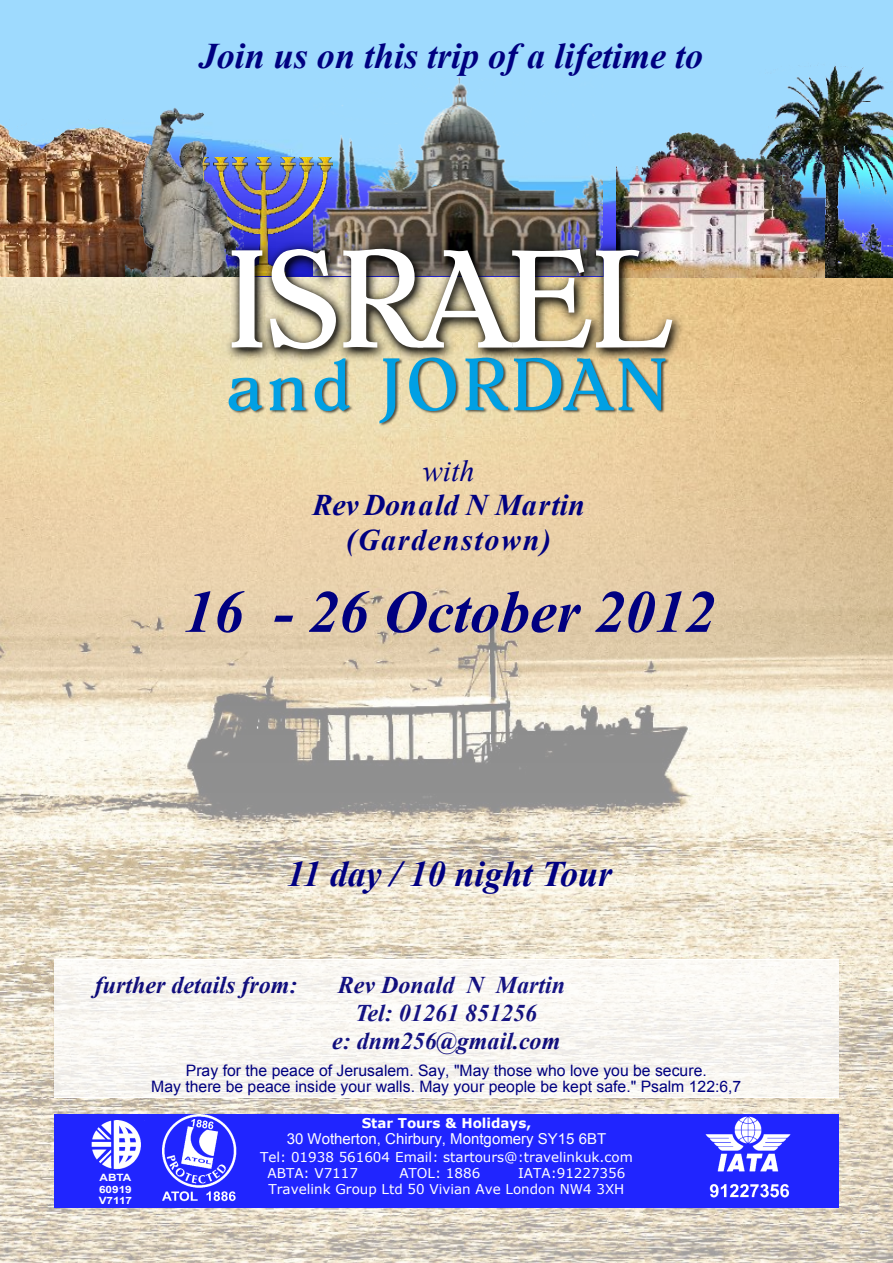
<style>
.page{position:relative;width:893px;height:1263px;background:#fff}
.page>*{position:absolute;margin:0;border:0;box-sizing:border-box;transform-origin:0 0}
.t1{font:135px "Budoken SF";color:#fff}
.t2{font:72px "Budoken SF";letter-spacing:.07em;color:#00a0e4}
.t3{font:italic 700 60px "Times New Roman";color:#000080}
.t4{font:italic 700 36px "Times New Roman";color:#000080}
.t5{font:italic 700 30px/34.5px "Times New Roman";letter-spacing:.055em;color:#000080;text-align:center}
.t6{font:italic 30px "Times New Roman";color:#000080}
.t7{font:italic 700 24px/27.6px "Times New Roman";color:#000080;text-align:center}
.t8{font:15.75px/16.2px "Arial";color:#000080;text-align:center}
.t9{font:15px "Arial";color:#fff}
.t10{font:13.5px/16.4px "Verdana";color:#fff}
.t11{font:700 13.5px "Verdana";color:#fff}
.t12{font:700 10.05px/11.6px "Arial";color:#fff;text-align:justify;scale:1.17 1}
</style>
<div class="page">
<div style="left:0;top:0;width:893px;height:277px;background:#9edafe"></div>
<img style="left:0;top:277px;width:893px;height:986px">
<img style="left:57px;top:397px;width:789px;height:37px">
<img style="left:54px;top:960px;width:785px;height:137px">
<div style="left:54px;top:1114px;width:785px;height:94px;background:#2025ff"></div>
<img style="left:705px;top:1116px;width:86px;height:82px">
<img style="left:163px;top:1114px;width:74px;height:88px">
<img style="left:0;top:120px;width:126px;height:156px">
<img style="left:759px;top:32px;width:134px;height:245px">
<img style="left:314px;top:72px;width:289px;height:128px">
<img style="left:617px;top:126px;width:207px;height:74px">
<img style="left:244px;top:158px;width:89px;height:42px">
<img style="left:126px;top:89px;width:118px;height:111px">
<img style="left:45px;top:200px;width:814px;height:197px">
<img style="left:91px;top:1120px;width:50px;height:49px">
<h3 class="t4" style="left:199px;top:43px;width:506px">Join us on this trip of a lifetime to</h3>
<h1 class="t1" style="left:228px;top:224px;width:444px">ISRAEL</h1>
<h2 class="t2" style="left:227px;top:344px;width:442px">and JORDAN</h2>
<h3 class="t6" style="left:423px;top:460px;width:53px">with</h3>
<h3 class="t5" style="left:312px;top:491px;width:274px">Rev Donald N Martin (Gardenstown)</h3>
<h3 class="t3" style="left:184px;top:591px;width:533px">16 - 26 October 2012</h3>
<h3 class="t4" style="left:287px;top:862px;width:327px">11 day / 10 night Tour</h3>
<h3 class="t7" style="left:95px;top:974px;width:204px">further details from:</h3>
<h3 class="t7" style="left:332px;top:974px;width:235px">Rev Donald N Martin<br>Tel: 01261 851256<br>e: dnm256@gmail.com</h3>
<p class="t12" style="left:99px;top:1173px;width:30px">ABTA 60919<br>V7117</p>
<p class="t8" style="left:151px;top:1064px;width:592px">Pray for the peace of Jerusalem. Say, "May those who love you be secure.<br>May there be peace inside your walls. May your people be kept safe." Psalm 122:6,7</p>
<p class="t11" style="left:362px;top:1117px;width:171px">Star Tours &amp; Holidays,</p>
<p class="t9" style="left:287px;top:1133px;width:321px">30 Wotherton, Chirbury, Montgomery SY15 6BT</p>
<p class="t10" style="left:268px;top:1149px;width:367px;text-indent:-7px">Tel: 01938 561604 Email: startours@:travelinkuk.com<br>ABTA: V7117</p>
<p class="t10" style="left:399px;top:1166px;width:82px">ATOL: 1886</p>
<p class="t10" style="left:269px;top:1166px;width:358px;text-align:right">IATA:91227356<br>Travelink Group Ltd 50 Vivian Ave London NW4 3XH</p>
</div>
